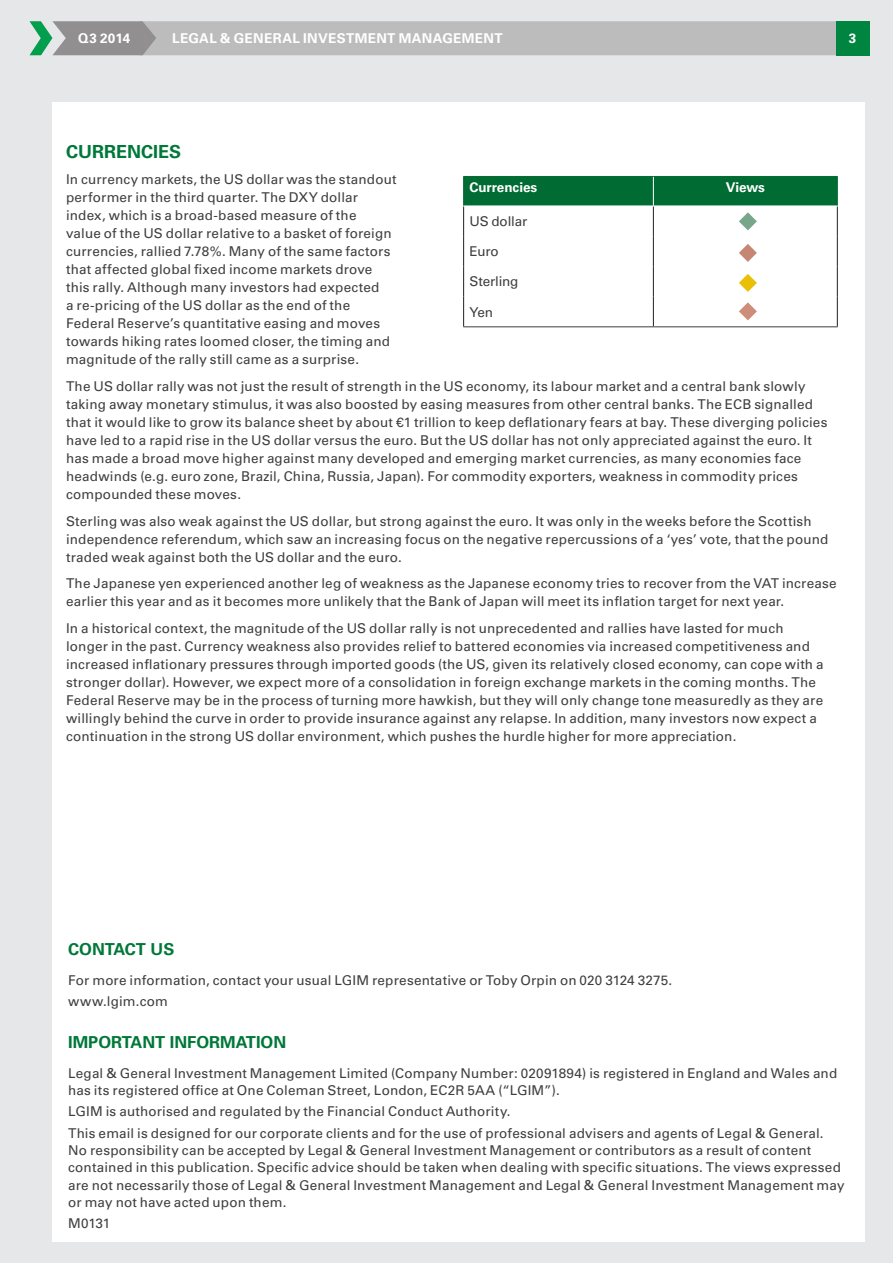
<style>
.page{position:relative;width:893px;height:1263px;background:#e6e7e9}
.page>*{position:absolute;margin:0;border:0;box-sizing:border-box;transform-origin:0 0}
.Main_sub_heading{font:700 18px "Univers LT Std";color:#00783a}
.Main_sub_heading-2{font:700 16.5px "Univers LT Std";color:#00783a}
.Main_Body{font:13.5px/18px "Univers LT Std";letter-spacing:.01em;color:#3e3e3f}
.Table_text_left{font:700 13.5px "Univers LT Std";letter-spacing:.02em;color:#fff}
.Table_text_left-2{font:13.5px "Univers LT Std";letter-spacing:-.015em;color:#3e3e3f}
.Table_text_left-3{font:700 13.5px "Univers LT Std";letter-spacing:-.005em;color:#fff}
</style>
<div class="page">
<div style="left:52px;top:102px;width:813px;height:1140px;background:#fff"></div>
<svg style="left:30px;top:21px;width:806px;height:34px;background:#b6b7b6"></svg>
<div style="left:836px;top:21px;width:34px;height:34px;background:#008540"></div>
<hr style="left:463px;top:206px;width:1px;height:30px;background:#231f20">
<hr style="left:653px;top:206px;width:1px;height:30px;background:#231f20">
<hr style="left:837px;top:206px;width:1px;height:30px;background:#231f20">
<hr style="left:463px;top:236px;width:1px;height:30px;background:#231f20">
<hr style="left:653px;top:236px;width:1px;height:30px;background:#231f20">
<hr style="left:837px;top:236px;width:1px;height:30px;background:#231f20">
<hr style="left:463px;top:266px;width:1px;height:31px;background:#231f20">
<hr style="left:653px;top:266px;width:1px;height:31px;background:#231f20">
<hr style="left:837px;top:266px;width:1px;height:31px;background:#231f20">
<hr style="left:463px;top:206px;width:190px;height:1px;background:#fff">
<hr style="left:653px;top:206px;width:185px;height:1px;background:#fff">
<div style="left:463px;top:176px;width:375px;height:30px;background:#006b32"></div>
<svg style="left:463px;top:297px;width:1px;height:29px"></svg>
<svg style="left:653px;top:297px;width:1px;height:29px"></svg>
<svg style="left:837px;top:297px;width:1px;height:29px"></svg>
<hr style="left:463px;top:326px;width:190px;height:1px;background:#3e3e3f">
<hr style="left:653px;top:326px;width:185px;height:1px;background:#3e3e3f">
<svg style="left:739px;top:274px;width:18px;height:18px"></svg>
<svg style="left:739px;top:302px;width:18px;height:18px"></svg>
<svg style="left:739px;top:244px;width:18px;height:18px"></svg>
<svg style="left:739px;top:212px;width:18px;height:18px"></svg>
<p class="Table_text_left" style="left:78px;top:30px;width:53px">Q3 2014</p>
<p class="Table_text_left" style="left:172px;top:30px;width:332px">LEGAL &amp; GENERAL INVESTMENT MANAGEMENT</p>
<p class="Table_text_left" style="left:849px;top:30px;width:9px">3</p>
<p class="Main_sub_heading" style="left:66px;top:141px;width:117px">CURRENCIES</p>
<p class="Main_Body" style="left:66px;top:170px;width:332px">In currency markets, the US dollar was the standout performer in the third quarter. The DXY dollar index, which is a broad-based measure of the<br>value of the US dollar relative to a basket of foreign currencies, rallied 7.78%. Many of the same factors that affected global fixed income markets drove this rally. Although many investors had expected<br>a re-pricing of the US dollar as the end of the Federal Reserve’s quantitative easing and moves towards hiking rates loomed closer, the timing and magnitude of the rally still came as a surprise.</p>
<p class="Table_text_left-3" style="left:470px;top:180px;width:69px">Currencies</p>
<p class="Table_text_left" style="left:726px;top:180px;width:41px">Views</p>
<p class="Table_text_left-2" style="left:470px;top:213px;width:59px">US dollar</p>
<p class="Table_text_left-2" style="left:470px;top:243px;width:31px">Euro</p>
<p class="Table_text_left-2" style="left:470px;top:274px;width:50px">Sterling</p>
<p class="Table_text_left-2" style="left:470px;top:304px;width:25px">Yen</p>
<p class="Main_Body" style="left:66px;top:378px;width:763px">The US dollar rally was not just the result of strength in the US economy, its labour market and a central bank slowly taking away monetary stimulus, it was also boosted by easing measures from other central banks. The ECB signalled that it would like to grow its balance sheet by about €1 trillion to keep deflationary fears at bay. These diverging policies have led to a rapid rise in the US dollar versus the euro. But the US dollar has not only appreciated against the euro. It has made a broad move higher against many developed and emerging market currencies, as many economies face headwinds (e.g. euro zone, Brazil, China, Russia, Japan). For commodity exporters, weakness in commodity prices compounded these moves.</p>
<p class="Main_Body" style="left:66px;top:512px;width:764px">Sterling was also weak against the US dollar, but strong against the euro. It was only in the weeks before the Scottish independence referendum, which saw an increasing focus on the negative repercussions of a ‘yes’ vote, that the pound traded weak against both the US dollar and the euro.</p>
<p class="Main_Body" style="left:66px;top:575px;width:772px">The Japanese yen experienced another leg of weakness as the Japanese economy tries to recover from the VAT increase earlier this year and as it becomes more unlikely that the Bank of Japan will meet its inflation target for next year.</p>
<p class="Main_Body" style="left:66px;top:619px;width:759px">In a historical context, the magnitude of the US dollar rally is not unprecedented and rallies have lasted for much longer in the past. Currency weakness also provides relief to battered economies via increased competitiveness and increased inflationary pressures through imported goods (the US, given its relatively closed economy, can cope with a stronger dollar). However, we expect more of a consolidation in foreign exchange markets in the coming months. The Federal Reserve may be in the process of turning more hawkish, but they will only change tone measuredly as they are willingly behind the curve in order to provide insurance against any relapse. In addition, many investors now expect a continuation in the strong US dollar environment, which pushes the hurdle higher for more appreciation.</p>
<p class="Main_sub_heading-2" style="left:68px;top:939px;width:108px">CONTACT US</p>
<p class="Main_Body" style="left:68px;top:971px;width:605px">For more information, contact your usual LGIM representative or Toby Orpin on 020 3124 3275.</p>
<p class="Main_Body" style="left:68px;top:992px;width:101px">www.lgim.com</p>
<p class="Main_sub_heading-2" style="left:68px;top:1032px;width:220px">IMPORTANT INFORMATION</p>
<p class="Main_Body" style="left:68px;top:1064px;width:771px;line-height:17.2px">Legal &amp; General Investment Management Limited (Company Number: 02091894) is registered in England and Wales and has its registered office at One Coleman Street, London, EC2R 5AA (“LGIM”).</p>
<p class="Main_Body" style="left:68px;top:1103px;width:444px">LGIM is authorised and regulated by the Financial Conduct Authority.</p>
<p class="Main_Body" style="left:68px;top:1124px;width:778px;line-height:17.2px">This email is designed for our corporate clients and for the use of professional advisers and agents of Legal &amp; General.<br>No responsibility can be accepted by Legal &amp; General Investment Management or contributors as a result of content contained in this publication. Specific advice should be taken when dealing with specific situations. The views expressed are not necessarily those of Legal &amp; General Investment Management and Legal &amp; General Investment Management may or may not have acted upon them.</p>
<p class="Main_Body" style="left:68px;top:1215px;width:44px">M0131</p>
</div>
